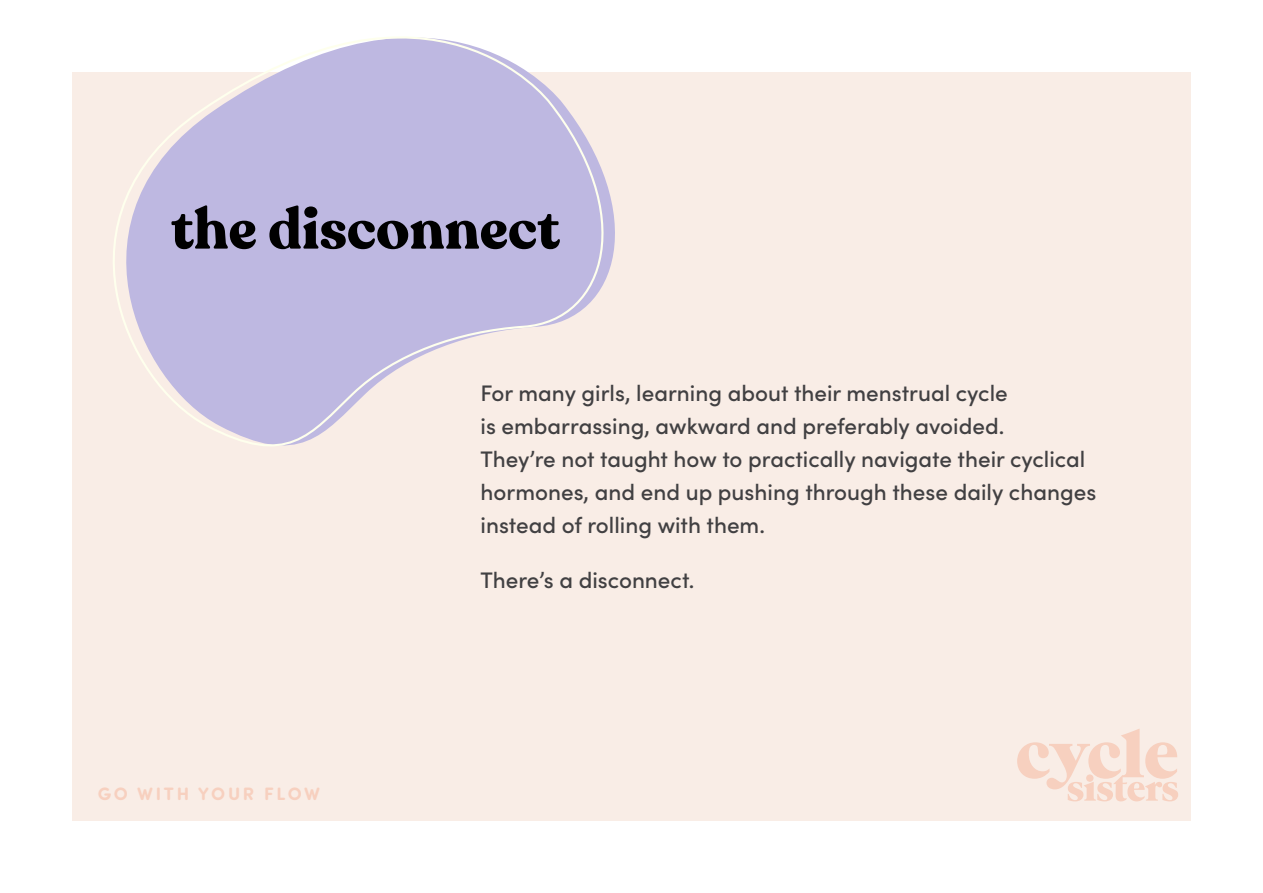
<style>
.page{position:relative;width:1263px;height:893px;background:#fff}
.page>*{position:absolute;margin:0;border:0;box-sizing:border-box;transform-origin:0 0}
.t1{font:700 57px "Recoleta Alt";color:#000}
.t2{font:500 22.5px/33px "Sofia Pro";color:#414042}
.t3{font:700 18px "Sofia Pro Soft";letter-spacing:.15em;color:#f7d0bf}
</style>
<div class="page">
<div style="left:72px;top:72px;width:1119px;height:749px;background:#f9ede6"></div>
<svg style="left:113px;top:36px;width:502px;height:410px"></svg>
<svg style="left:1017px;top:729px;width:161px;height:72px"></svg>
<h1 class="t1" style="left:171px;top:192px;width:391px">the disconnect</h1>
<p class="t3" style="left:98px;top:781px;width:224px">GO WITH YOUR FLOW</p>
<p class="t2" style="left:480px;top:375px;width:617px">For many girls, learning about their menstrual cycle<br>is embarrassing, awkward and preferably avoided.<br>They’re not taught how to practically navigate their cyclical hormones, and end up pushing through these daily changes instead of rolling with them.</p>
<p class="t2" style="left:480px;top:562px;width:215px">There’s a disconnect.</p>
</div>
